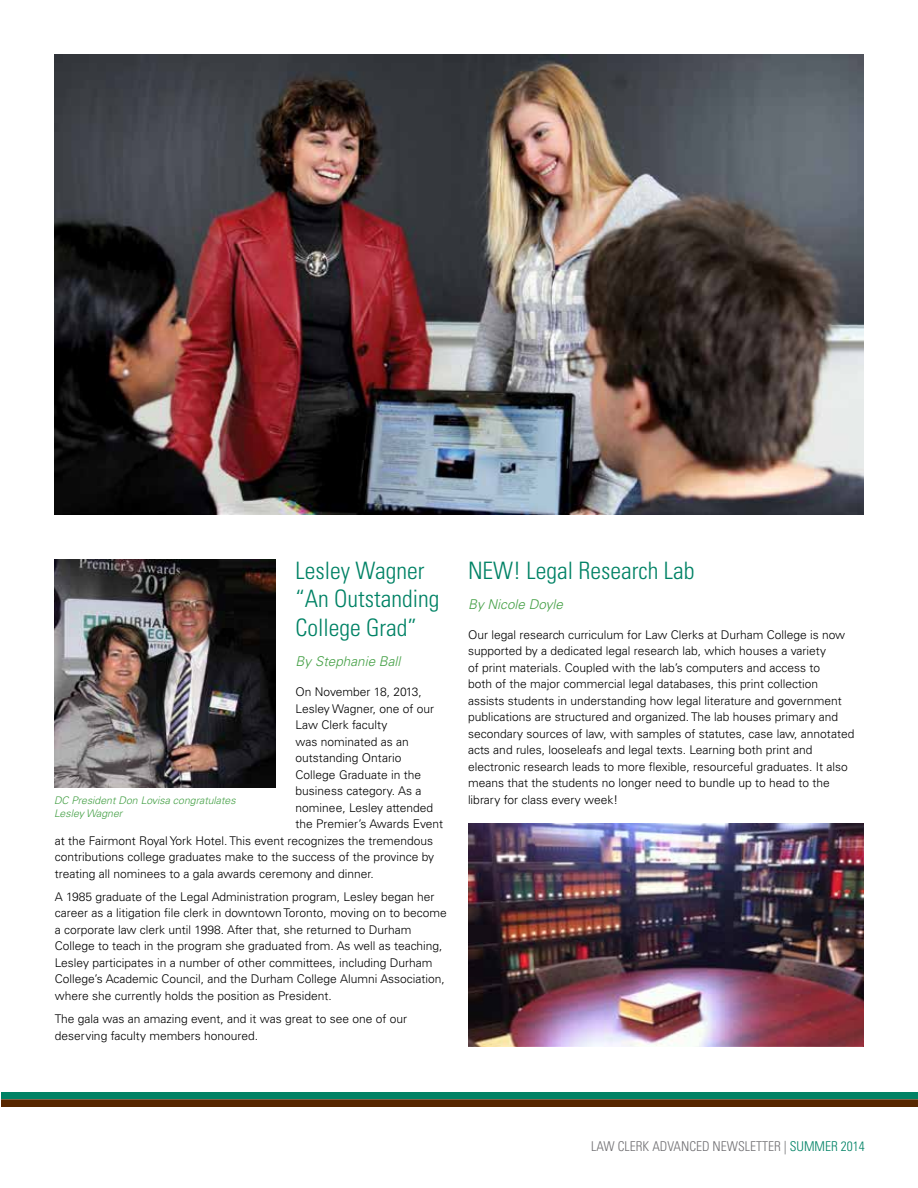
<style>
.page{position:relative;width:918px;height:1188px;background:#fff}
.page>*{position:absolute;margin:0;border:0;box-sizing:border-box;transform-origin:0 0}
.t1{font:300 condensed 24px/28.8px "Univers";color:#008265}
.t2{font:300 condensed 13.5px "Univers";color:#717073}
.t3{font:italic 300 13.5px "Univers";color:#45a046}
.t4{font:300 12px/16.5px "Univers";color:#000}
.t5{font:italic 300 10.5px "Univers";color:#45a046}
.s1{color:#008265}
</style>
<div class="page">
<div style="left:1px;top:1092px;width:917px;height:8px;background:#008265"></div>
<div style="left:1px;top:1100px;width:917px;height:7px;background:#572700"></div>
<hr style="left:1px;top:1099px;width:917px;height:1px;background:#fff">
<img style="left:468px;top:823px;width:395px;height:224px">
<img style="left:55px;top:54px;width:808px;height:460px">
<img style="left:55px;top:560px;width:220px;height:227px">
<h1 class="t1" style="left:296px;top:556px;width:145px">Lesley Wagner “An Outstanding<br>College Grad”</h1>
<p class="t3" style="left:296px;top:653px;width:106px">By Stephanie Ball</p>
<p class="t4" style="left:296px;top:684px;width:128px">On November 18, 2013,</p>
<p class="t4" style="left:296px;top:700px;width:140px">Lesley Wagner, one of our</p>
<p class="t4" style="left:296px;top:717px;width:93px">Law Clerk faculty</p>
<p class="t4" style="left:296px;top:733px;width:115px">was nominated as an</p>
<p class="t4" style="left:296px;top:750px;width:107px">outstanding Ontario</p>
<p class="t4" style="left:296px;top:766px;width:127px">College Graduate in the</p>
<p class="t4" style="left:296px;top:783px;width:127px">business category. As a</p>
<p class="t4" style="left:296px;top:799px;width:139px">nominee, Lesley attended</p>
<p class="t4" style="left:296px;top:816px;width:149px">the Premier’s Awards Event</p>
<p class="t4" style="left:55px;top:832px;width:380px">at the Fairmont Royal York Hotel. This event recognizes the tremendous</p>
<p class="t4" style="left:55px;top:849px;width:381px">contributions college graduates make to the success of the province by</p>
<p class="t4" style="left:55px;top:865px;width:321px">treating all nominees to a gala awards ceremony and dinner.</p>
<p class="t4" style="left:55px;top:888px;width:393px">A 1985 graduate of the Legal Administration program, Lesley began her career as a litigation file clerk in downtown Toronto, moving on to become a corporate law clerk until 1998. After that, she returned to Durham College to teach in the program she graduated from. As well as teaching, Lesley participates in a number of other committees, including Durham College’s Academic Council, and the Durham College Alumni Association, where she currently holds the position as President.</p>
<p class="t4" style="left:55px;top:1011px;width:354px">The gala was an amazing event, and it was great to see one of our deserving faculty members honoured.</p>
<h1 class="t1" style="left:468px;top:556px;width:228px">NEW! Legal Research Lab</h1>
<p class="t3" style="left:468px;top:596px;width:97px">By Nicole Doyle</p>
<p class="t4" style="left:468px;top:626px;width:388px">Our legal research curriculum for Law Clerks at Durham College is now supported by a dedicated legal research lab, which houses a variety<br>of print materials. Coupled with the lab’s computers and access to<br>both of the major commercial legal databases, this print collection assists students in understanding how legal literature and government publications are structured and organized. The lab houses primary and secondary sources of law, with samples of statutes, case law, annotated acts and rules, looseleafs and legal texts. Learning both print and electronic research leads to more flexible, resourceful graduates. It also means that the students no longer need to bundle up to head to the</p>
<p class="t5" style="left:54px;top:794px;width:183px">DC President Don Lovisa congratulates</p>
<p class="t4" style="left:468px;top:791px;width:152px">library for class every week!</p>
<p class="t5" style="left:54px;top:807px;width:70px">Lesley Wagner</p>
<p class="t2" style="left:591px;top:1138px;width:275px">LAW CLERK ADVANCED NEWSLETTER | <span class="s1">SUMMER 2014</span></p>
</div>
